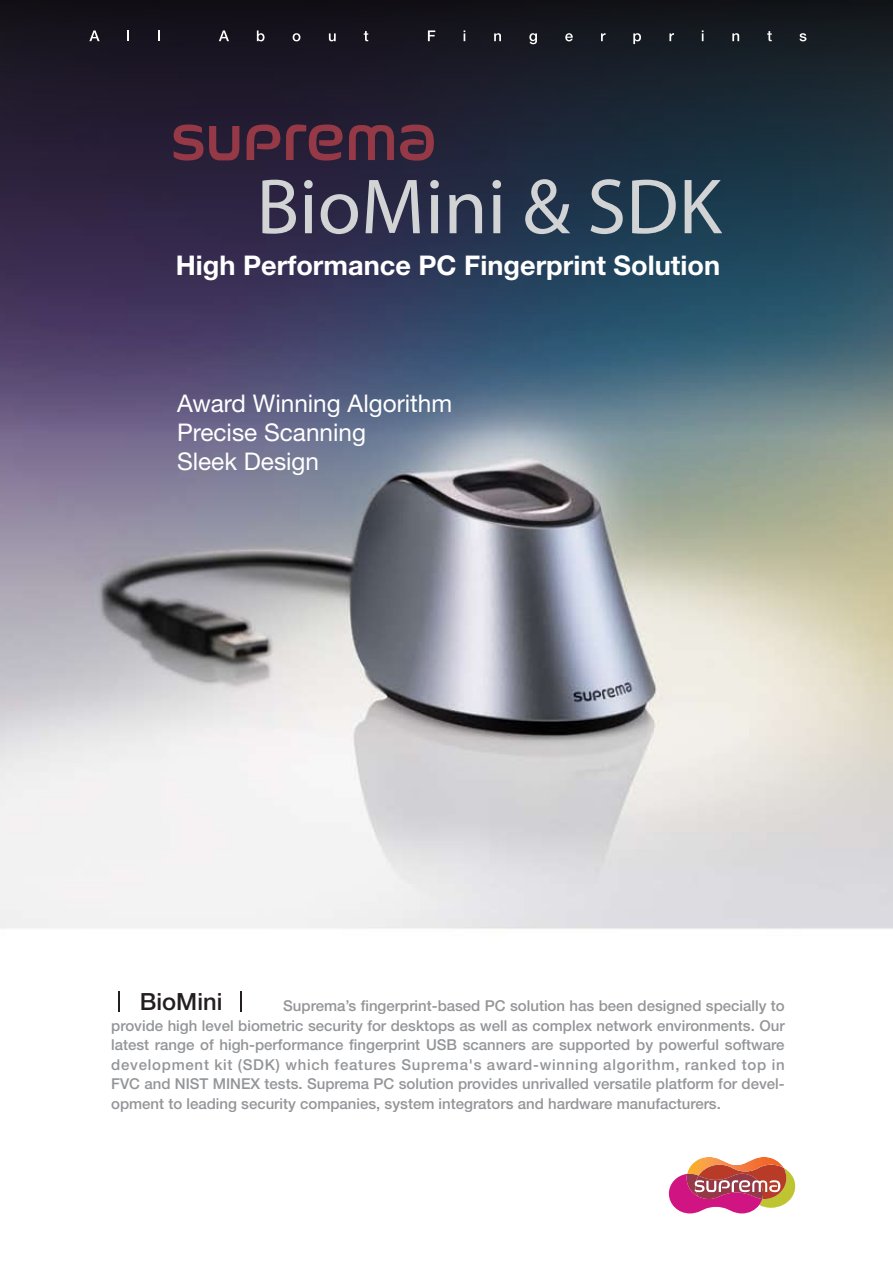
<style>
.page{position:relative;width:893px;height:1263px;background:#fff}
.page>*{position:absolute;margin:0;border:0;box-sizing:border-box;transform-origin:0 0}
.t1{font:78.9px "Interstate";color:#d1d3d4}
.t2{font:700 27.15px "Helvetica Neue";color:#fff}
.t3{font:24.3px/29.2px "Helvetica Neue";color:#fff}
.t4{font:500 23.7px "Helvetica Neue";color:#231f20}
.t5{font:500 15px/19.5px "Helvetica Neue";color:#939598;text-align:justify}
</style>
<div class="page">
<img style="left:0;top:0;width:893px;height:1214px">
<svg style="left:89px;top:30px;width:11px;height:11px"></svg>
<svg style="left:127px;top:30px;width:2px;height:11px"></svg>
<svg style="left:158px;top:30px;width:2px;height:11px"></svg>
<svg style="left:219px;top:30px;width:10px;height:11px"></svg>
<svg style="left:257px;top:30px;width:8px;height:11px"></svg>
<svg style="left:293px;top:33px;width:7px;height:8px"></svg>
<svg style="left:329px;top:33px;width:7px;height:8px"></svg>
<svg style="left:364px;top:31px;width:4px;height:10px"></svg>
<svg style="left:428px;top:30px;width:7px;height:11px"></svg>
<svg style="left:494px;top:33px;width:7px;height:8px"></svg>
<svg style="left:529px;top:33px;width:8px;height:11px"></svg>
<svg style="left:565px;top:33px;width:8px;height:8px"></svg>
<svg style="left:601px;top:33px;width:5px;height:8px"></svg>
<svg style="left:633px;top:33px;width:8px;height:11px"></svg>
<svg style="left:669px;top:33px;width:5px;height:8px"></svg>
<svg style="left:732px;top:33px;width:7px;height:8px"></svg>
<svg style="left:767px;top:31px;width:5px;height:10px"></svg>
<svg style="left:800px;top:33px;width:6px;height:8px"></svg>
<hr style="left:118px;top:991px;width:2px;height:20px;background:#231f20">
<svg style="left:241px;top:991px;width:1px;height:20px"></svg>
<svg style="left:669px;top:1157px;width:126px;height:56px"></svg>
<svg style="left:209px;top:126px;width:30px;height:34px"></svg>
<svg style="left:174px;top:124px;width:29px;height:37px"></svg>
<svg style="left:247px;top:124px;width:33px;height:36px"></svg>
<svg style="left:286px;top:124px;width:57px;height:37px;background:#5a2a3d"></svg>
<svg style="left:349px;top:125px;width:45px;height:35px;background:#5f2c3e"></svg>
<svg style="left:400px;top:125px;width:35px;height:36px"></svg>
<h1 class="t1" style="left:256px;top:160px;width:466px">BioMini &amp; SDK</h1>
<h2 class="t2" style="left:176px;top:256px;width:546px">High Performance PC Fingerprint Solution</h2>
<h3 class="t3" style="left:177px;top:391px;width:277px">Award Winning Algorithm<br>Precise Scanning<br>Sleek Design</h3>
<h3 class="t4" style="left:140px;top:993px;width:84px">BioMini</h3>
<p class="t5" style="left:111px;top:1017px;width:675px">provide high level biometric security for desktops as well as complex network environments. Our latest range of high-performance fingerprint USB scanners are supported by powerful software development kit (SDK) which features Suprema's award-winning algorithm, ranked top in FVC and NIST MINEX tests. Suprema PC solution provides unrivalled versatile platform for devel&shy;opment to leading security companies, system integrators and hardware manufacturers.</p>
<p class="t5" style="left:283px;top:997px;width:503px">Suprema’s fingerprint-based PC solution has been designed specially to</p>
</div>
